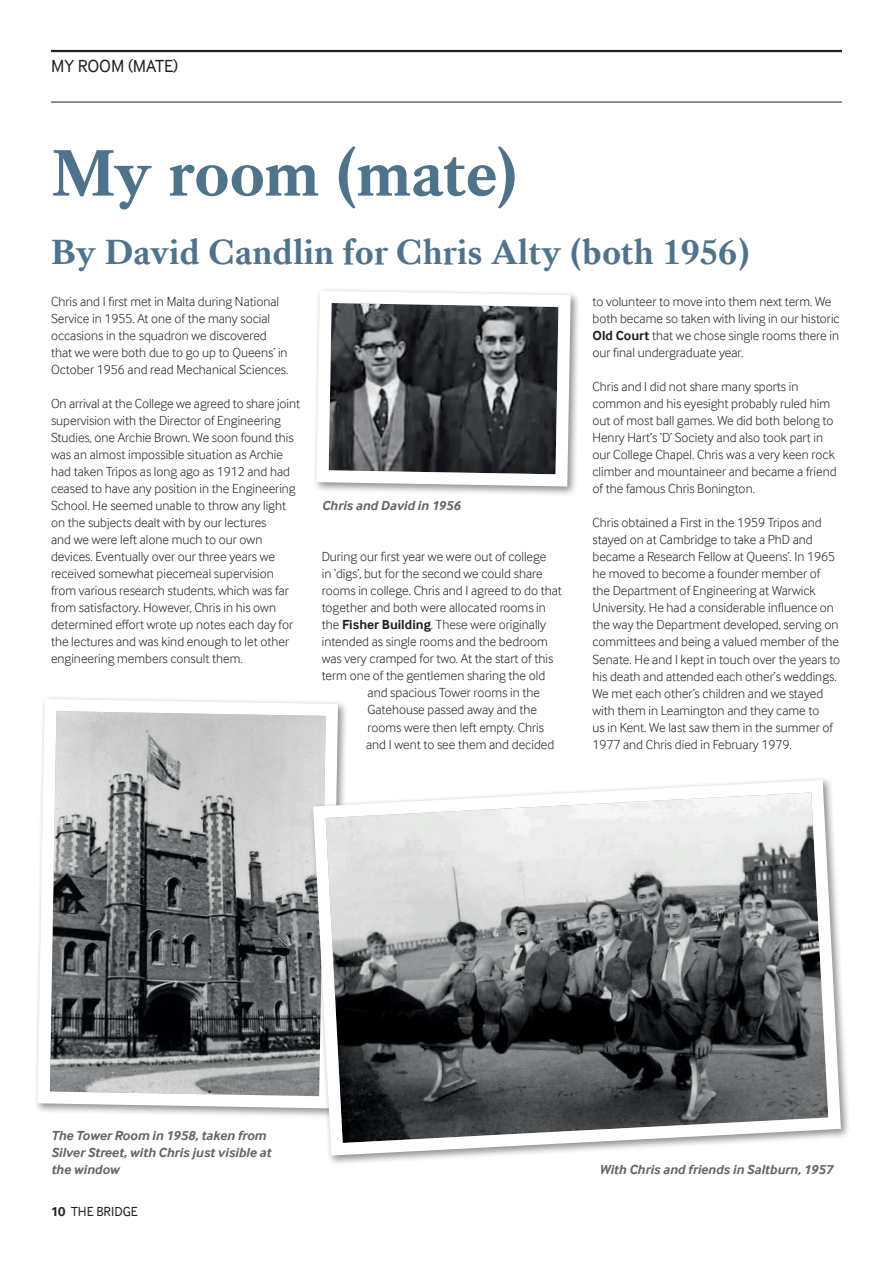
<style>
.page{position:relative;width:893px;height:1263px;background:#fff}
.page>*{position:absolute;margin:0;border:0;box-sizing:border-box;transform-origin:0 0}
.t1{font:700 67.5px "Kings Caslon";letter-spacing:-.015em;color:#50738c}
.t2{font:700 36px "Kings Caslon";color:#50738c}
.t3{font:18px "Inter Face";color:#231f20}
.t4{font:300 13.5px/17px "Inter Face";color:#231f20}
.t5{font:italic 700 13.5px/17px "Inter Face";color:#636366}
.t6{font:13.5px "Inter Face";color:#231f20}
.s1{font-weight:700}
</style>
<div class="page">
<svg style="left:36px;top:697px;width:308px;height:417px;background:#949697"></svg>
<hr style="left:51px;top:102px;width:791px;height:1px;background:#231f20">
<hr style="left:51px;top:50px;width:791px;height:2px;background:#231f20">
<svg style="left:315px;top:290px;width:262px;height:203px"></svg>
<svg style="left:307px;top:773px;width:540px;height:389px"></svg>
<h3 class="t3" style="left:51px;top:56px;width:129px">MY ROOM (MATE)</h3>
<h1 class="t1" style="left:51px;top:133px;width:468px">My room (mate)</h1>
<h2 class="t2" style="left:51px;top:230px;width:700px">By David Candlin for Chris Alty (both 1956)</h2>
<p class="t4" style="left:51px;top:293px;width:239px">Chris and I first met in Malta during National Service in 1955. At one of the many social occasions in the squadron we discovered that we were both due to go up to Queens’ in October 1956 and read Mechanical Sciences.</p>
<p class="t4" style="left:51px;top:395px;width:250px">On arrival at the College we agreed to share joint supervision with the Director of Engineering Studies, one Archie Brown. We soon found this was an almost impossible situation as Archie had taken Tripos as long ago as 1912 and had ceased to have any position in the Engineering School. He seemed unable to throw any light on the subjects dealt with by our lectures<br>and we were left alone much to our own devices. Eventually over our three years we received somewhat piecemeal supervision from various research students, which was far from satisfactory. However, Chris in his own determined effort wrote up notes each day for the lectures and was kind enough to let other engineering members consult them.</p>
<p class="t5" style="left:322px;top:497px;width:140px">Chris and David in 1956</p>
<p class="t4" style="left:322px;top:548px;width:226px">During our first year we were out of college</p>
<p class="t4" style="left:322px;top:565px;width:222px">in ‘digs’, but for the second we could share</p>
<p class="t4" style="left:322px;top:582px;width:242px">rooms in college. Chris and I agreed to do that</p>
<p class="t4" style="left:322px;top:599px;width:226px">together and both were allocated rooms in</p>
<p class="t4" style="left:322px;top:616px;width:226px">the <span class="s1">Fisher Building</span>. These were originally</p>
<p class="t4" style="left:322px;top:633px;width:228px">intended as single rooms and the bedroom</p>
<p class="t4" style="left:322px;top:650px;width:233px">was very cramped for two. At the start of this</p>
<p class="t4" style="left:322px;top:667px;width:225px">term one of the gentlemen sharing the old</p>
<p class="t4" style="left:368px;top:684px;width:174px">and spacious Tower rooms in the</p>
<p class="t4" style="left:368px;top:701px;width:171px">Gatehouse passed away and the</p>
<p class="t4" style="left:368px;top:718px;width:178px">rooms were then left empty. Chris</p>
<p class="t4" style="left:366px;top:735px;width:190px">and I went to see them and decided</p>
<p class="t4" style="left:592px;top:293px;width:249px">to volunteer to move into them next term. We both became so taken with living in our historic <span class="s1">Old Court</span> that we chose single rooms there in our final undergraduate year.</p>
<p class="t4" style="left:592px;top:378px;width:246px">Chris and I did not share many sports in common and his eyesight probably ruled him out of most ball games. We did both belong to Henry Hart’s ‘D’ Society and also took part in our College Chapel. Chris was a very keen rock climber and mountaineer and became a friend of the famous Chris Bonington.</p>
<p class="t4" style="left:592px;top:514px;width:249px">Chris obtained a First in the 1959 Tripos and stayed on at Cambridge to take a PhD and became a Research Fellow at Queens’. In 1965 he moved to become a founder member of the Department of Engineering at Warwick University. He had a considerable influence on the way the Department developed, serving on committees and being a valued member of the Senate. He and I kept in touch over the years to his death and attended each other’s weddings.<br>We met each other’s children and we stayed with them in Leamington and they came to<br>us in Kent. We last saw them in the summer of 1977 and Chris died in February 1979.</p>
<p class="t5" style="left:51px;top:1126px;width:222px">The Tower Room in 1958, taken from<br>Silver Street, with Chris just visible at the window</p>
<p class="t6" style="left:51px;top:1204px;width:88px"><span class="s1">10</span> THE BRIDGE</p>
<p class="t5" style="left:600px;top:1160px;width:235px">With Chris and friends in Saltburn, 1957</p>
</div>
